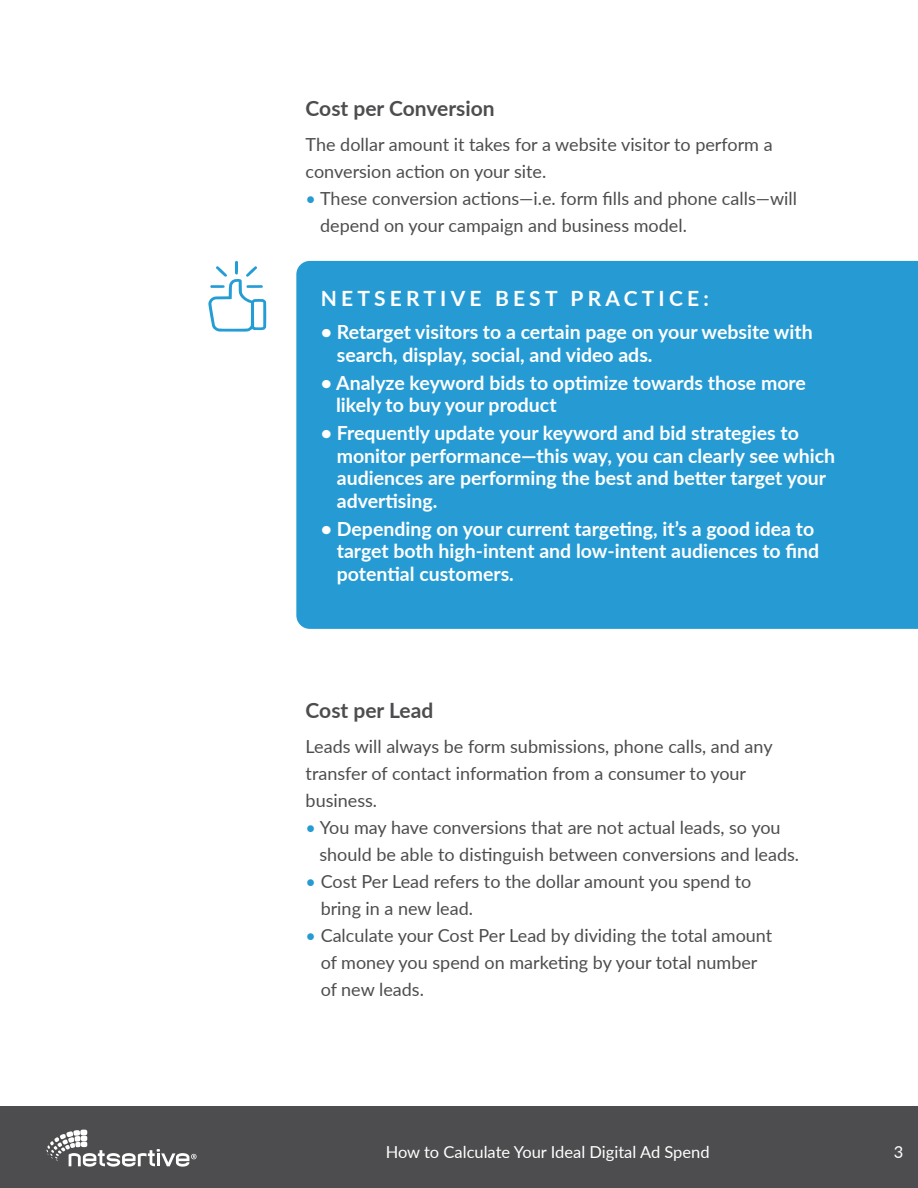
<style>
.page{position:relative;width:918px;height:1188px;background:#fff}
.page>*{position:absolute;margin:0;border:0;box-sizing:border-box;transform-origin:0 0}
.t1{font:700 21px "Lato";color:#4d4d4f}
.t2{font:700 21px "Lato";letter-spacing:.2em;color:#fff}
.t3{font:700 19.5px/22.5px "Lato";color:#fff}
.t4{font:18px/27px "Lato";color:#4d4d4f}
.t5{font:16.5px "Lato";color:#fff}
.s1{color:#269bd3}
</style>
<div class="page">
<div style="left:0;top:1107px;width:918px;height:81px;background:#4d4d4f"></div>
<svg style="left:46px;top:1130px;width:151px;height:37px"></svg>
<div style="left:296px;top:261px;width:622px;height:368px;background:#269bd3"></div>
<svg style="left:208px;top:261px;width:58px;height:71px"></svg>
<p class="t1" style="left:306px;top:93px;width:191px">Cost per Conversion</p>
<p class="t4" style="left:306px;top:131px;width:469px">The dollar amount it takes for a website visitor to perform a conversion action on your site.</p>
<p class="t4" style="left:320px;top:185px;width:478px;text-indent:-15px"><span class="s1">•</span> These conversion actions—i.e. form fills and phone calls—will depend on your campaign and business model.</p>
<p class="t2" style="left:321px;top:283px;width:390px">NETSERTIVE BEST PRACTICE:</p>
<p class="t3" style="left:337px;top:320px;width:477px;text-indent:-16px">• Retarget visitors to a certain page on your website with search, display, social, and video ads.</p>
<p class="t3" style="left:336px;top:371px;width:471px;text-indent:-15px">• Analyze keyword bids to optimize towards those more likely to buy your product</p>
<p class="t3" style="left:337px;top:421px;width:500px;text-indent:-16px">• Frequently update your keyword and bid strategies to monitor performance—this way, you can clearly see which audiences are performing the best and better target your advertising.</p>
<p class="t3" style="left:337px;top:516px;width:484px;text-indent:-16px">• Depending on your current targeting, it’s a good idea to target both high-intent and low-intent audiences to find potential customers.</p>
<p class="t1" style="left:306px;top:695px;width:129px">Cost per Lead</p>
<p class="t4" style="left:306px;top:733px;width:468px">Leads will always be form submissions, phone calls, and any transfer of contact information from a consumer to your business.</p>
<p class="t4" style="left:319px;top:814px;width:481px;text-indent:-14px"><span class="s1">•</span> You may have conversions that are not actual leads, so you should be able to distinguish between conversions and leads.</p>
<p class="t4" style="left:321px;top:868px;width:432px;text-indent:-15px"><span class="s1">•</span> Cost Per Lead refers to the dollar amount you spend to bring in a new lead.</p>
<p class="t4" style="left:321px;top:922px;width:453px;text-indent:-15px"><span class="s1">•</span> Calculate your Cost Per Lead by dividing the total amount of money you spend on marketing by your total number of new leads.</p>
<p class="t5" style="left:386px;top:1141px;width:325px">How to Calculate Your Ideal Digital Ad Spend</p>
<p class="t5" style="left:894px;top:1141px;width:11px">3</p>
</div>
